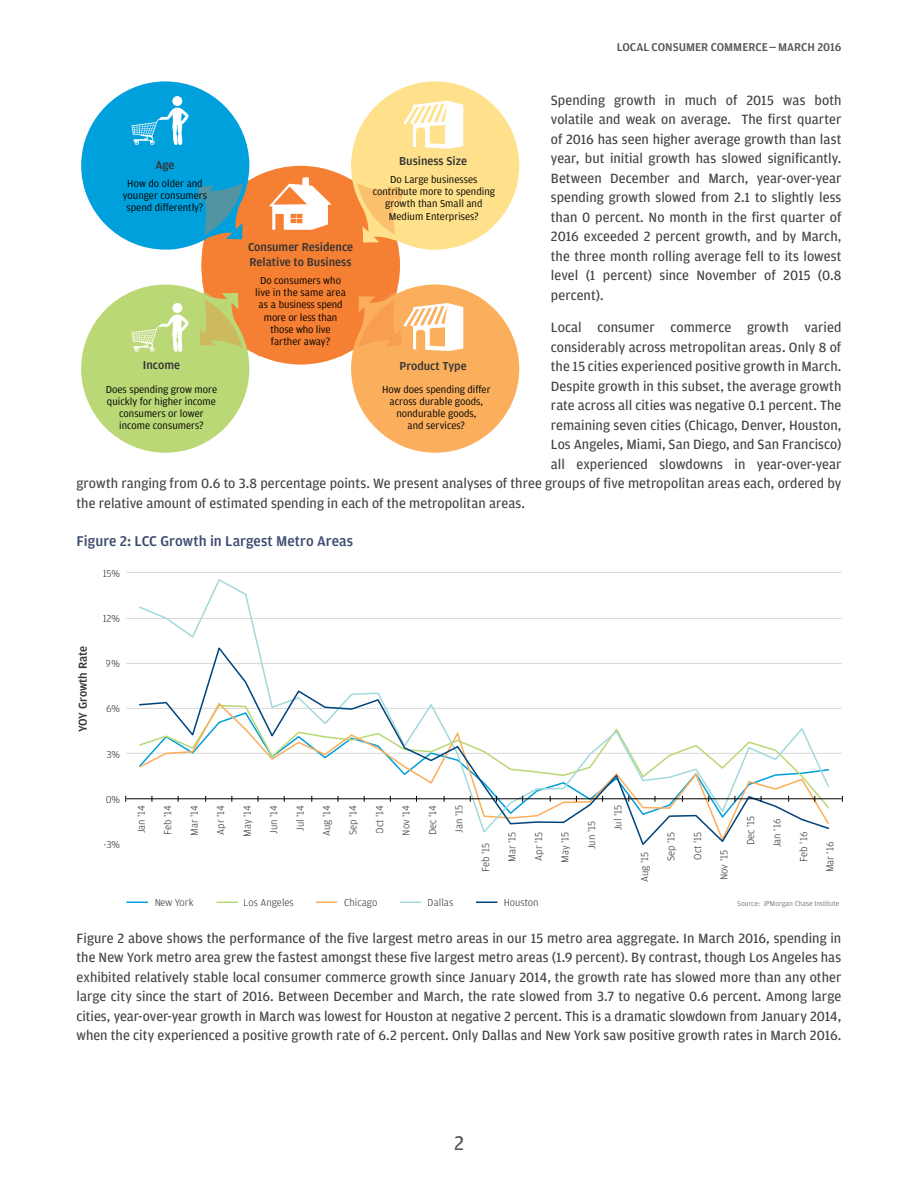
<style>
.page{position:relative;width:918px;height:1188px;background:#fff}
.page>*{position:absolute;margin:0;border:0;box-sizing:border-box;transform-origin:0 0}
.t1{font:21px "Amplitude";color:#565656}
.t2{font:500 15px "Amplitude";color:#3f4c71}
.t3{font:14.25px/19.5px "Amplitude";color:#414042;text-align:justify}
.t4{font:500 12.15px/14.5px "Amplitude";color:#333}
.t5{font:500 12px "Amplitude";color:#565656}
.t6{font:10.65px/12.1px "Amplitude";color:#000100;text-align:center}
.t7{font:300 10.65px "Amplitude";color:#333}
.t8{font:300 7.65px "Amplitude";color:#58595b}
</style>
<div class="page">
<svg style="left:126px;top:902px;width:22px;height:1px"></svg>
<svg style="left:217px;top:902px;width:21px;height:1px"></svg>
<svg style="left:316px;top:902px;width:21px;height:1px"></svg>
<svg style="left:400px;top:902px;width:21px;height:1px"></svg>
<svg style="left:476px;top:902px;width:21px;height:1px"></svg>
<svg style="left:81px;top:81px;width:438px;height:372px"></svg>
<hr style="left:126px;top:753px;width:716px;height:1px;background:#d8d8d8">
<hr style="left:126px;top:708px;width:716px;height:1px;background:#d8d8d8">
<hr style="left:126px;top:663px;width:716px;height:1px;background:#d8d8d8">
<hr style="left:126px;top:618px;width:716px;height:1px;background:#d8d8d8">
<hr style="left:126px;top:572px;width:716px;height:1px;background:#d8d8d8">
<svg style="left:138px;top:645px;width:692px;height:200px"></svg>
<hr style="left:126px;top:799px;width:716px;height:1px;background:#000">
<p class="t5" style="left:617px;top:40px;width:226px">LOCAL CONSUMER COMMERCE—MARCH 2016</p>
<p class="t3" style="left:551px;top:91px;width:292px">Spending growth in much of 2015 was both volatile and weak on average. The first quarter of 2016 has seen higher average growth than last year, but initial growth has slowed significantly.<br>Between December and March, year-over-year spending growth slowed from 2.1 to slightly less than 0 percent. No month in the first quarter of 2016 exceeded 2 percent growth, and by March, the three month rolling average fell to its lowest level (1 percent) since November of 2015 (0.8 percent).</p>
<p class="t3" style="left:551px;top:318px;width:292px">Local consumer commerce growth varied</p>
<p class="t3" style="left:551px;top:337px;width:292px">considerably across metropolitan areas. Only 8 of</p>
<p class="t3" style="left:551px;top:357px;width:292px">the 15 cities experienced positive growth in March.</p>
<p class="t3" style="left:551px;top:376px;width:292px">Despite growth in this subset, the average growth</p>
<p class="t3" style="left:551px;top:396px;width:292px">rate across all cities was negative 0.1 percent. The</p>
<p class="t3" style="left:551px;top:415px;width:292px">remaining seven cities (Chicago, Denver, Houston,</p>
<p class="t3" style="left:551px;top:435px;width:292px">Los Angeles, Miami, San Diego, and San Francisco)</p>
<p class="t3" style="left:551px;top:454px;width:292px">all experienced slowdowns in year-over-year</p>
<p class="t3" style="left:77px;top:474px;width:766px">growth ranging from 0.6 to 3.8 percentage points. We present analyses of three groups of five metropolitan areas each, ordered by</p>
<p class="t3" style="left:77px;top:493px;width:450px">the relative amount of estimated spending in each of the metropolitan areas.</p>
<p class="t2" style="left:77px;top:533px;width:278px">Figure 2: LCC Growth in Largest Metro Areas</p>
<p class="t4" style="left:399px;top:153px;width:69px">Business Size</p>
<p class="t4" style="left:156px;top:158px;width:20px">Age</p>
<p class="t6" style="left:123px;top:177px;width:86px">How do older and younger consumers spend differently?</p>
<p class="t6" style="left:373px;top:173px;width:124px">Do Large businesses contribute more to spending growth than Small and<br>Medium Enterprises?</p>
<p class="t4" style="left:248px;top:240px;width:107px">Consumer Residence<br>Relative to Business</p>
<p class="t6" style="left:255px;top:275px;width:92px">Do consumers who live in the same area as a business spend more or less than those who live farther away?</p>
<p class="t4" style="left:400px;top:359px;width:69px">Product Type</p>
<p class="t6" style="left:382px;top:383px;width:110px">How does spending differ across durable goods, nondurable goods,<br>and services?</p>
<p class="t4" style="left:143px;top:358px;width:39px">Income</p>
<p class="t6" style="left:106px;top:383px;width:113px">Does spending grow more quickly for higher income consumers or lower income consumers?</p>
<p class="t7" style="left:103px;top:567px;width:19px">15%</p>
<p class="t4" style="left:76px;top:732px;width:88px;rotate:-90deg">YOY Growth Rate</p>
<p class="t7" style="left:103px;top:612px;width:19px">12%</p>
<p class="t7" style="left:106px;top:658px;width:16px">9%</p>
<p class="t7" style="left:106px;top:703px;width:15px">6%</p>
<p class="t7" style="left:106px;top:748px;width:15px">3%</p>
<p class="t7" style="left:106px;top:793px;width:16px">0%</p>
<p class="t7" style="left:104px;top:838px;width:18px">-3%</p>
<p class="t7" style="left:135px;top:833px;width:30px;rotate:-90deg">Jan '14</p>
<p class="t7" style="left:162px;top:835px;width:31px;rotate:-90deg">Feb '14</p>
<p class="t7" style="left:188px;top:836px;width:32px;rotate:-90deg">Mar '14</p>
<p class="t7" style="left:215px;top:835px;width:31px;rotate:-90deg">Apr '14</p>
<p class="t7" style="left:241px;top:837px;width:33px;rotate:-90deg">May '14</p>
<p class="t7" style="left:268px;top:834px;width:30px;rotate:-90deg">Jun '14</p>
<p class="t7" style="left:294px;top:831px;width:27px;rotate:-90deg">Jul '14</p>
<p class="t7" style="left:321px;top:836px;width:32px;rotate:-90deg">Aug '14</p>
<p class="t7" style="left:347px;top:835px;width:31px;rotate:-90deg">Sep '14</p>
<p class="t7" style="left:374px;top:834px;width:30px;rotate:-90deg">Oct '14</p>
<p class="t7" style="left:400px;top:836px;width:32px;rotate:-90deg">Nov '14</p>
<p class="t7" style="left:427px;top:835px;width:31px;rotate:-90deg">Dec '14</p>
<p class="t7" style="left:453px;top:833px;width:29px;rotate:-90deg">Jan '15</p>
<p class="t7" style="left:480px;top:872px;width:31px;rotate:-90deg">Feb '15</p>
<p class="t7" style="left:506px;top:862px;width:32px;rotate:-90deg">Mar '15</p>
<p class="t7" style="left:533px;top:861px;width:30px;rotate:-90deg">Apr '15</p>
<p class="t7" style="left:559px;top:863px;width:32px;rotate:-90deg">May '15</p>
<p class="t7" style="left:586px;top:849px;width:29px;rotate:-90deg">Jun '15</p>
<p class="t7" style="left:612px;top:830px;width:27px;rotate:-90deg">Jul '15</p>
<p class="t7" style="left:639px;top:882px;width:32px;rotate:-90deg">Aug '15</p>
<p class="t7" style="left:665px;top:861px;width:31px;rotate:-90deg">Sep '15</p>
<p class="t7" style="left:692px;top:860px;width:29px;rotate:-90deg">Oct '15</p>
<p class="t7" style="left:718px;top:880px;width:31px;rotate:-90deg">Nov '15</p>
<p class="t7" style="left:745px;top:845px;width:31px;rotate:-90deg">Dec '15</p>
<p class="t7" style="left:771px;top:847px;width:30px;rotate:-90deg">Jan '16</p>
<p class="t7" style="left:798px;top:862px;width:31px;rotate:-90deg">Feb '16</p>
<p class="t7" style="left:824px;top:872px;width:32px;rotate:-90deg">Mar '16</p>
<p class="t7" style="left:154px;top:896px;width:41px">New York</p>
<p class="t7" style="left:344px;top:896px;width:35px">Chicago</p>
<p class="t7" style="left:428px;top:896px;width:27px">Dallas</p>
<p class="t7" style="left:504px;top:896px;width:37px">Houston</p>
<p class="t8" style="left:737px;top:900px;width:104px">Source: JPMorgan Chase Institute</p>
<p class="t3" style="left:77px;top:928px;width:766px">Figure 2 above shows the performance of the five largest metro areas in our 15 metro area aggregate. In March 2016, spending in the New York metro area grew the fastest amongst these five largest metro areas (1.9 percent). By contrast, though Los Angeles has exhibited relatively stable local consumer commerce growth since January 2014, the growth rate has slowed more than any other large city since the start of 2016. Between December and March, the rate slowed from 3.7 to negative 0.6 percent. Among large cities, year-over-year growth in March was lowest for Houston at negative 2 percent. This is a dramatic slowdown from January 2014, when the city experienced a positive growth rate of 6.2 percent. Only Dallas and New York saw positive growth rates in March 2016.</p>
<p class="t7" style="left:244px;top:896px;width:51px">Los Angeles</p>
<h1 class="t1" style="left:454px;top:1132px;width:11px">2</h1>
</div>
